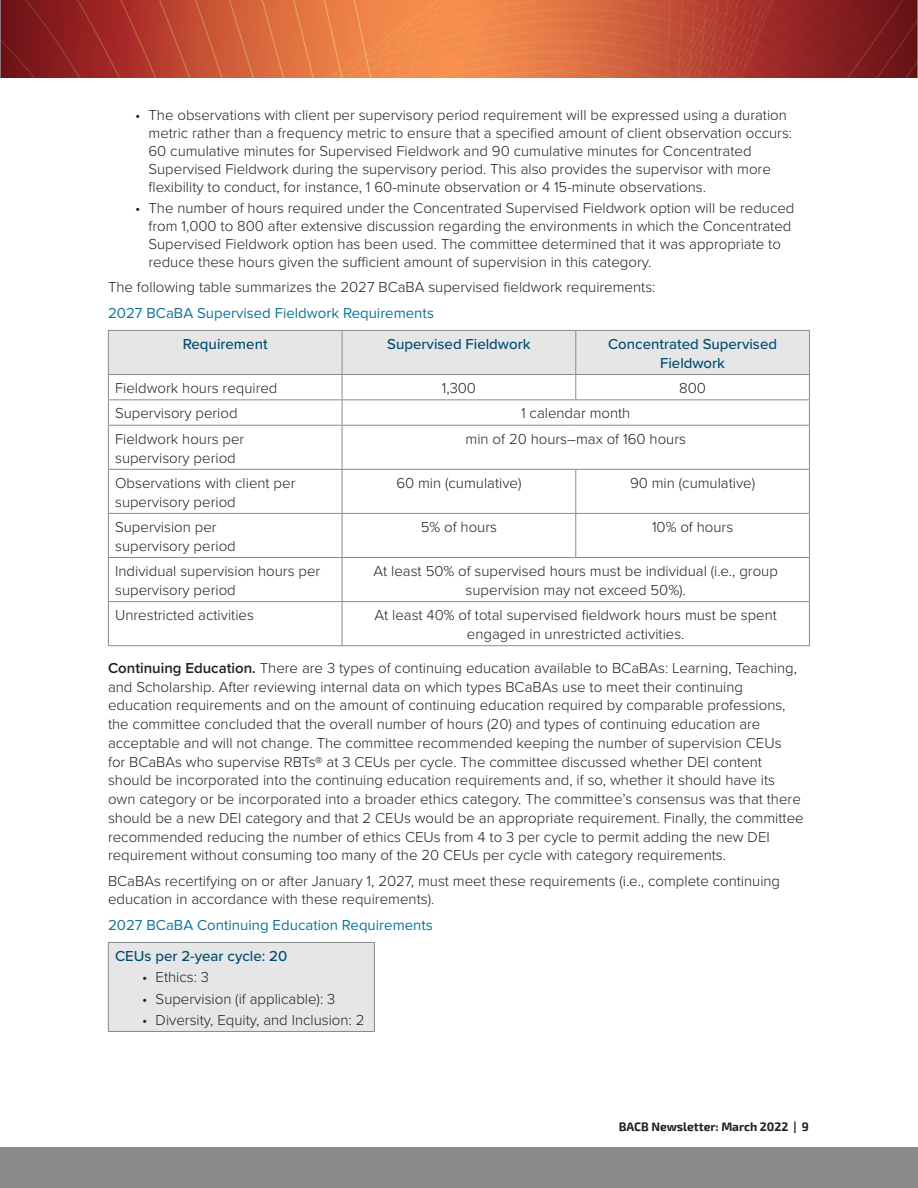
<style>
.page{position:relative;width:918px;height:1188px;background:#fff}
.page>*{position:absolute;margin:0;border:0;box-sizing:border-box;transform-origin:0 0}
.Body_Text{font:300 15px/18.8px "Proxima Nova";color:#231f20}
.Table_body-centered{font:300 15px/18.8px "Proxima Nova";color:#231f20;text-align:center}
.Body_Text-table{font:300 15px/18.8px "Proxima Nova";color:#231f20}
.t1{font:15px "Proxima Nova";color:#107398}
.Table_Head{font:500 15px/18.8px "Proxima Nova";color:#004e74;text-align:center}
.Body_Text-table-2{font:500 15px "Proxima Nova";color:#004e74}
.t2{font:700 12px "Exo 2";color:#231f20}
.s1{font-weight:600}
</style>
<div class="page">
<div style="left:0;top:1148px;width:918px;height:40px;background:#8a8a8d"></div>
<img style="left:0;top:0;width:918px;height:78px">
<hr style="left:108px;top:425px;width:234px;height:1px;background:#8a8a8d">
<hr style="left:108px;top:426px;width:1px;height:43px;background:#8a8a8d">
<hr style="left:108px;top:469px;width:234px;height:1px;background:#8a8a8d">
<hr style="left:108px;top:470px;width:1px;height:43px;background:#8a8a8d">
<hr style="left:108px;top:513px;width:234px;height:1px;background:#8a8a8d">
<hr style="left:108px;top:514px;width:1px;height:43px;background:#8a8a8d">
<hr style="left:342px;top:513px;width:234px;height:1px;background:#8a8a8d">
<hr style="left:576px;top:513px;width:234px;height:1px;background:#8a8a8d">
<hr style="left:108px;top:557px;width:234px;height:1px;background:#8a8a8d">
<hr style="left:108px;top:558px;width:1px;height:43px;background:#8a8a8d">
<hr style="left:108px;top:601px;width:234px;height:1px;background:#8a8a8d">
<hr style="left:108px;top:602px;width:1px;height:43px;background:#8a8a8d">
<hr style="left:342px;top:602px;width:1px;height:43px;background:#8a8a8d">
<hr style="left:809px;top:602px;width:1px;height:43px;background:#8a8a8d">
<hr style="left:108px;top:645px;width:234px;height:1px;background:#8a8a8d">
<hr style="left:342px;top:645px;width:234px;height:1px;background:#8a8a8d">
<hr style="left:576px;top:645px;width:234px;height:1px;background:#8a8a8d">
<hr style="left:342px;top:470px;width:1px;height:43px;background:#8a8a8d">
<hr style="left:575px;top:470px;width:1px;height:43px;background:#8a8a8d">
<hr style="left:809px;top:470px;width:1px;height:43px;background:#8a8a8d">
<hr style="left:342px;top:514px;width:1px;height:43px;background:#8a8a8d">
<hr style="left:575px;top:514px;width:1px;height:43px;background:#8a8a8d">
<hr style="left:809px;top:514px;width:1px;height:43px;background:#8a8a8d">
<svg style="left:108px;top:330px;width:702px;height:95px"></svg>
<hr style="left:342px;top:425px;width:234px;height:1px;background:#8a8a8d">
<hr style="left:342px;top:426px;width:1px;height:43px;background:#8a8a8d">
<hr style="left:576px;top:425px;width:234px;height:1px;background:#8a8a8d">
<hr style="left:809px;top:426px;width:1px;height:43px;background:#8a8a8d">
<hr style="left:342px;top:469px;width:234px;height:1px;background:#8a8a8d">
<hr style="left:576px;top:469px;width:234px;height:1px;background:#8a8a8d">
<hr style="left:342px;top:557px;width:234px;height:1px;background:#8a8a8d">
<hr style="left:342px;top:558px;width:1px;height:43px;background:#8a8a8d">
<hr style="left:576px;top:557px;width:234px;height:1px;background:#8a8a8d">
<hr style="left:809px;top:558px;width:1px;height:43px;background:#8a8a8d">
<hr style="left:342px;top:601px;width:234px;height:1px;background:#8a8a8d">
<hr style="left:576px;top:601px;width:234px;height:1px;background:#8a8a8d">
<div style="left:108px;top:942px;width:266px;height:90px;background:#e7e6e6"></div>
<hr style="left:108px;top:942px;width:267px;height:1px;background:#8a8a8d">
<hr style="left:108px;top:943px;width:1px;height:88px;background:#8a8a8d">
<hr style="left:374px;top:943px;width:1px;height:88px;background:#8a8a8d">
<hr style="left:108px;top:1031px;width:267px;height:1px;background:#8a8a8d">
<p class="Body_Text" style="left:148px;top:105px;width:645px;line-height:18px;text-indent:-14px">• The observations with client per supervisory period requirement will be expressed using a duration metric rather than a frequency metric to ensure that a specified amount of client observation occurs:<br>60 cumulative minutes for Supervised Fieldwork and 90 cumulative minutes for Concentrated Supervised Fieldwork during the supervisory period. This also provides the supervisor with more flexibility to conduct, for instance, 1 60-minute observation or 4 15-minute observations.</p>
<p class="Body_Text" style="left:148px;top:198px;width:648px;line-height:18px;text-indent:-14px">• The number of hours required under the Concentrated Supervised Fieldwork option will be reduced from 1,000 to 800 after extensive discussion regarding the environments in which the Concentrated Supervised Fieldwork option has been used. The committee determined that it was appropriate to reduce these hours given the sufficient amount of supervision in this category.</p>
<p class="Body_Text" style="left:108px;top:277px;width:549px">The following table summarizes the 2027 BCaBA supervised fieldwork requirements:</p>
<h3 class="t1" style="left:108px;top:306px;width:327px">2027 BCaBA Supervised Fieldwork Requirements</h3>
<p class="Table_Head" style="left:183px;top:334px;width:86px">Requirement</p>
<p class="Table_Head" style="left:387px;top:334px;width:145px">Supervised Fieldwork</p>
<p class="Table_Head" style="left:608px;top:334px;width:170px">Concentrated Supervised<br>Fieldwork</p>
<p class="Body_Text-table" style="left:115px;top:378px;width:164px">Fieldwork hours required</p>
<p class="Table_body-centered" style="left:442px;top:378px;width:36px">1,300</p>
<p class="Table_body-centered" style="left:679px;top:378px;width:28px">800</p>
<p class="Body_Text-table" style="left:115px;top:403px;width:124px">Supervisory period</p>
<p class="Table_body-centered" style="left:521px;top:403px;width:111px">1 calendar month</p>
<p class="Body_Text-table" style="left:115px;top:429px;width:131px">Fieldwork hours per supervisory period</p>
<p class="Table_body-centered" style="left:466px;top:429px;width:222px">min of 20 hours–max of 160 hours</p>
<p class="Body_Text-table" style="left:115px;top:473px;width:182px">Observations with client per supervisory period</p>
<p class="Table_body-centered" style="left:396px;top:473px;width:127px">60 min (cumulative)</p>
<p class="Table_body-centered" style="left:630px;top:473px;width:127px">90 min (cumulative)</p>
<p class="Body_Text-table" style="left:115px;top:517px;width:122px">Supervision per supervisory period</p>
<p class="Table_body-centered" style="left:421px;top:517px;width:78px">5% of hours</p>
<p class="Table_body-centered" style="left:652px;top:517px;width:83px">10% of hours</p>
<p class="Body_Text-table" style="left:115px;top:561px;width:207px">Individual supervision hours per supervisory period</p>
<p class="Table_body-centered" style="left:374px;top:561px;width:406px">At least 50% of supervised hours must be individual (i.e., group supervision may not exceed 50%).</p>
<p class="Body_Text-table" style="left:115px;top:605px;width:140px">Unrestricted activities</p>
<p class="Table_body-centered" style="left:375px;top:605px;width:404px">At least 40% of total supervised fieldwork hours must be spent engaged in unrestricted activities.</p>
<p class="Body_Text" style="left:108px;top:658px;width:697px"><span class="s1">Continuing Education.</span> There are 3 types of continuing education available to BCaBAs: Learning, Teaching, and Scholarship. After reviewing internal data on which types BCaBAs use to meet their continuing education requirements and on the amount of continuing education required by comparable professions, the committee concluded that the overall number of hours (20) and types of continuing education are acceptable and will not change. The committee recommended keeping the number of supervision CEUs<br>for BCaBAs who supervise RBTs® at 3 CEUs per cycle. The committee discussed whether DEI content should be incorporated into the continuing education requirements and, if so, whether it should have its own category or be incorporated into a broader ethics category. The committee’s consensus was that there should be a new DEI category and that 2 CEUs would be an appropriate requirement. Finally, the committee recommended reducing the number of ethics CEUs from 4 to 3 per cycle to permit adding the new DEI requirement without consuming too many of the 20 CEUs per cycle with category requirements.</p>
<p class="Body_Text" style="left:108px;top:870px;width:674px">BCaBAs recertifying on or after January 1, 2027, must meet these requirements (i.e., complete continuing education in accordance with these requirements).</p>
<h3 class="t1" style="left:108px;top:918px;width:326px">2027 BCaBA Continuing Education Requirements</h3>
<p class="Body_Text-table-2" style="left:115px;top:945px;width:174px">CEUs per 2-year cycle: 20</p>
<p class="Body_Text" style="left:142px;top:967px;width:69px">• Ethics: 3</p>
<p class="Body_Text" style="left:142px;top:988px;width:195px">• Supervision (if applicable): 3</p>
<p class="Body_Text" style="left:142px;top:1010px;width:224px">• Diversity, Equity, and Inclusion: 2</p>
<p class="t2" style="left:619px;top:1119px;width:192px">BACB Newsletter: March 2022 | 9</p>
</div>
